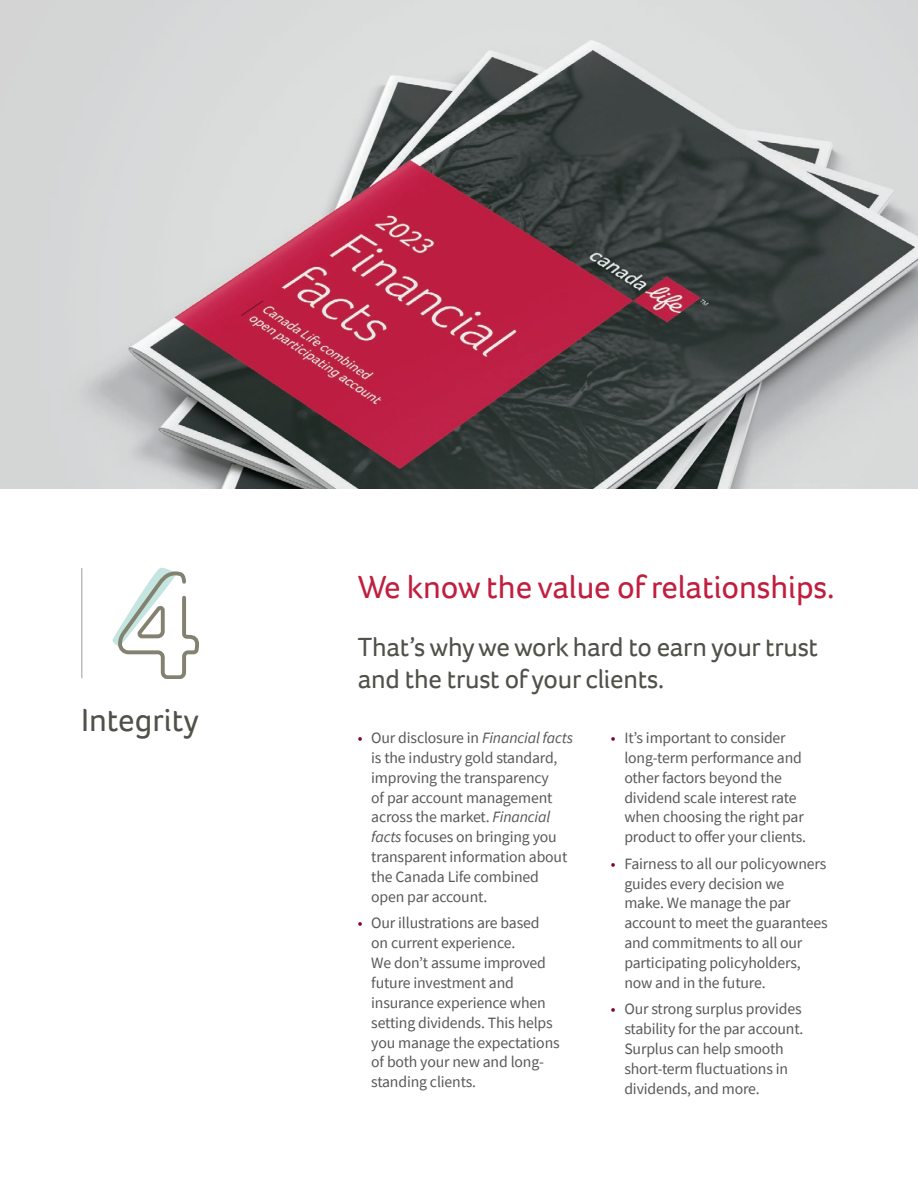
<style>
.page{position:relative;width:918px;height:1188px;background:#fff}
.page>*{position:absolute;margin:0;border:0;box-sizing:border-box;transform-origin:0 0}
.t1{font:33px "Foco";letter-spacing:-.005em;color:#c11e3e}
.t2{font:33px "Foco";color:#505149}
.Sub-Header{font:27px/31.5px "Foco";letter-spacing:-.01em;color:#505149}
.t3{font:15.75px/19.8px "Source Sans Pro";letter-spacing:-.01em;color:#57585a}
.s1{color:#840128}
.s2{font-style:italic}
</style>
<div class="page">
<svg style="left:112px;top:568px;width:87px;height:111px"></svg>
<hr style="left:81px;top:568px;width:1px;height:110px;background:#bcbdc0">
<img style="left:0;top:0;width:918px;height:488px">
<p class="t2" style="left:81px;top:698px;width:120px">Integrity</p>
<h1 class="t1" style="left:358px;top:565px;width:478px">We know the value of relationships.</h1>
<h2 class="Sub-Header" style="left:358px;top:631px;width:462px">That’s why we work hard to earn your trust and the trust of your clients.</h2>
<p class="t3" style="left:371px;top:728px;width:203px;text-indent:-13px"><span class="s1">•</span> Our disclosure in <span class="s2">Financial facts </span>is the industry gold standard, improving the transparency<br>of par account management across the market. <span class="s2">Financial facts</span> focuses on bringing you transparent information about the Canada Life combined open par account.</p>
<p class="t3" style="left:371px;top:913px;width:190px;text-indent:-14px"><span class="s1">•</span> Our illustrations are based on current experience.<br>We don’t assume improved future investment and insurance experience when setting dividends. This helps you manage the expectations of both your new and long&shy;standing clients.</p>
<p class="t3" style="left:624px;top:728px;width:183px;text-indent:-14px"><span class="s1">•</span> It’s important to consider long‑term performance and other factors beyond the dividend scale interest rate when choosing the right par product to offer your clients.</p>
<p class="t3" style="left:624px;top:853px;width:205px;text-indent:-14px"><span class="s1">•</span> Fairness to all our policyowners guides every decision we make. We manage the par account to meet the guarantees and commitments to all our participating policyholders, now and in the future.</p>
<p class="t3" style="left:624px;top:999px;width:181px;text-indent:-14px"><span class="s1">•</span> Our strong surplus provides stability for the par account.<br>Surplus can help smooth short‑term fluctuations in dividends, and more.</p>
</div>
